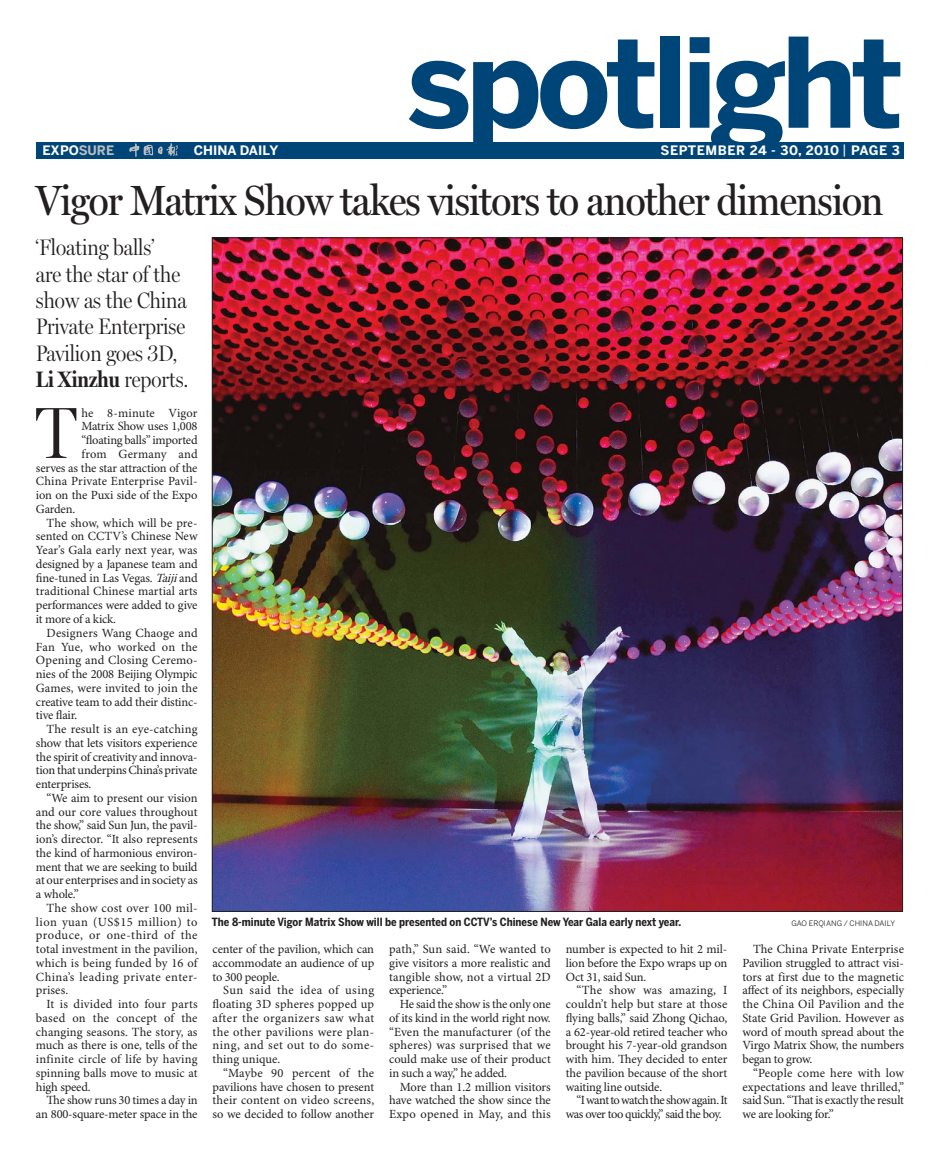
<style>
.page{position:relative;width:939px;height:1170px;background:#fff}
.page>*{position:absolute;margin:0;border:0;box-sizing:border-box;transform-origin:0 0}
.t1{font:700 123.12px "Benton Sans";letter-spacing:-.05em;color:#004578}
.t2{font:300 72.88px "Miller Headline";color:#231f20}
.t3{font:42.5px "Miller Headline";letter-spacing:-.02em;color:#231f20}
.t4{font:300 22.5px/26.2px "Miller Headline";color:#231f20}
.t5{font:700 13px "Benton Sans";letter-spacing:.04em;color:#fff}
.t6{font:700 13px "Benton Sans";color:#fff}
.t7{font:12.5px/13.8px "Minion Pro";letter-spacing:-.01em;color:#231f20;text-align:justify}
.t8{font:12.5px "Minion Pro";letter-spacing:.015em;color:#231f20}
.t9{font:12.5px "Minion Pro";letter-spacing:.01em;color:#231f20}
.t10{font:12.5px/13.8px "Minion Pro";letter-spacing:-.04em;color:#231f20}
.t11{font:12.5px "Minion Pro";letter-spacing:.035em;color:#231f20}
.t12{font:12.5px "Minion Pro";letter-spacing:.02em;color:#231f20}
.t13{font:12.5px "Minion Pro";letter-spacing:.04em;color:#231f20}
.t14{font:700 11.25px "Benton Sans Cond";color:#231f20}
.t15{font:7.5px "Benton Sans";color:#231f20}
.s1{color:#bbbdbf}
.s2{font-weight:400}
.s3{font-weight:700}
.s4{font-style:italic}
</style>
<div class="page">
<div style="left:36px;top:142px;width:867px;height:17px;background:#004578"></div>
<svg style="left:129px;top:143px;width:49px;height:14px"></svg>
<img style="left:214px;top:239px;width:687px;height:670px">
<h1 class="t1" style="left:406px;top:13px;width:499px">spotlight</h1>
<p class="t6" style="left:42px;top:143px;width:73px">EXPO<span class="s1">SURE</span></p>
<p class="t6" style="left:194px;top:143px;width:86px">CHINA DAILY</p>
<p class="t5" style="left:661px;top:143px;width:241px">SEPTEMBER 24 - 30, 2010 <span class="s2">|</span> PAGE 3</p>
<h3 class="t3" style="left:36px;top:183px;width:849px">Vigor Matrix Show takes visitors to another dimension</h3>
<h3 class="t4" style="left:36px;top:234px;width:154px">‘Floating balls’<br>are the star of the show as the China<br>Private Enterprise<br>Pavilion goes 3D,<br><span class="s3">Li Xinzhu</span> reports.</h3>
<h2 class="t2" style="left:36px;top:390px;width:42px">T</h2>
<p class="t9" style="left:81px;top:408px;width:118px">he 8-minute Vigor</p>
<p class="t7" style="left:81px;top:420px;width:118px">Matrix Show uses 1,008</p>
<p class="t7" style="left:81px;top:434px;width:118px">“floating balls” imported</p>
<p class="t8" style="left:81px;top:449px;width:118px">from Germany and</p>
<p class="t7" style="left:36px;top:462px;width:163px">serves as the star attraction of the</p>
<p class="t9" style="left:36px;top:476px;width:163px">China Private Enterprise Pavil-</p>
<p class="t7" style="left:36px;top:489px;width:163px">ion on the Puxi side of the Expo</p>
<p class="t7" style="left:36px;top:503px;width:41px">Garden.</p>
<p class="t8" style="left:47px;top:517px;width:152px">The show, which will be pre-</p>
<p class="t7" style="left:36px;top:530px;width:163px">sented on CCTV’s Chinese New</p>
<p class="t8" style="left:36px;top:545px;width:163px">Year’s Gala early next year, was</p>
<p class="t7" style="left:36px;top:558px;width:163px">designed by a Japanese team and</p>
<p class="t7" style="left:36px;top:572px;width:163px">fine-tuned in Las Vegas. <span class="s4">Taiji</span>and</p>
<p class="t9" style="left:36px;top:586px;width:163px">traditional Chinese martial arts</p>
<p class="t7" style="left:36px;top:599px;width:163px">performances were added to give</p>
<p class="t7" style="left:36px;top:613px;width:82px">it more of a kick.</p>
<p class="t8" style="left:47px;top:627px;width:153px">Designers Wang Chaoge and</p>
<p class="t9" style="left:36px;top:641px;width:163px">Fan Yue, who worked on the</p>
<p class="t8" style="left:36px;top:655px;width:163px">Opening and Closing Ceremo-</p>
<p class="t7" style="left:36px;top:668px;width:163px">nies of the 2008 Beijing Olympic</p>
<p class="t7" style="left:36px;top:682px;width:163px">Games, were invited to join the</p>
<p class="t7" style="left:36px;top:695px;width:163px">creative team to add their distinc-</p>
<p class="t7" style="left:36px;top:709px;width:43px">tive flair.</p>
<p class="t8" style="left:47px;top:724px;width:153px">The result is an eye-catching</p>
<p class="t7" style="left:36px;top:737px;width:163px">show that lets visitors experience</p>
<p class="t7" style="left:36px;top:750px;width:163px">the spirit of creativity and innova-</p>
<p class="t7" style="left:36px;top:764px;width:163px">tion that underpins China’s private</p>
<p class="t7" style="left:36px;top:778px;width:57px">enterprises.</p>
<p class="t7" style="left:47px;top:792px;width:153px">“We aim to present our vision</p>
<p class="t7" style="left:36px;top:805px;width:163px">and our core values throughout</p>
<p class="t7" style="left:36px;top:819px;width:163px">the show,” said Sun Jun, the pavil-</p>
<p class="t7" style="left:36px;top:833px;width:163px">ion’s director. “It also represents</p>
<p class="t7" style="left:36px;top:847px;width:163px">the kind of harmonious environ-</p>
<p class="t7" style="left:36px;top:860px;width:163px">ment that we are seeking to build</p>
<p class="t7" style="left:36px;top:874px;width:163px">at our enterprises and in society as</p>
<p class="t7" style="left:36px;top:888px;width:44px">a whole.”</p>
<p class="t12" style="left:47px;top:902px;width:153px">The show cost over 100 mil-</p>
<p class="t13" style="left:36px;top:916px;width:163px">lion yuan (US$15 million) to</p>
<p class="t11" style="left:36px;top:930px;width:163px">produce, or one-third of the</p>
<p class="t7" style="left:36px;top:943px;width:163px">total investment in the pavilion,</p>
<p class="t8" style="left:36px;top:957px;width:163px">which is being funded by 16 of</p>
<p class="t11" style="left:36px;top:971px;width:163px">China’s leading private enter-</p>
<p class="t7" style="left:36px;top:984px;width:34px">prises.</p>
<p class="t12" style="left:47px;top:999px;width:153px">It is divided into four parts</p>
<p class="t8" style="left:36px;top:1012px;width:163px">based on the concept of the</p>
<p class="t9" style="left:36px;top:1026px;width:163px">changing seasons. The story, as</p>
<p class="t7" style="left:36px;top:1039px;width:163px">much as there is one, tells of the</p>
<p class="t8" style="left:36px;top:1054px;width:163px">infinite circle of life by having</p>
<p class="t7" style="left:36px;top:1067px;width:163px">spinning balls move to music at</p>
<p class="t7" style="left:36px;top:1080px;width:56px">high speed.</p>
<p class="t7" style="left:47px;top:1094px;width:153px">The show runs 30 times a day in</p>
<p class="t7" style="left:36px;top:1108px;width:163px">an 800-square-meter space in the</p>
<p class="t14" style="left:212px;top:916px;width:471px">The 8-minute Vigor Matrix Show will be presented on CCTV’s Chinese New Year Gala early next year.</p>
<p class="t15" style="left:792px;top:920px;width:105px">GAO ERQIANG / CHINA DAILY</p>
<p class="t7" style="left:213px;top:943px;width:163px">center of the pavilion, which can accommodate an audience of up to 300 people.</p>
<p class="t7" style="left:213px;top:984px;width:163px;text-indent:11px">Sun said the idea of using floating 3D spheres popped up after the organizers saw what the other pavilions were plan&shy;ning, and set out to do some&shy;thing unique.</p>
<p class="t7" style="left:213px;top:1067px;width:163px;text-indent:11px">“Maybe 90 percent of the pavilions have chosen to present their content on video screens, so we decided to follow another</p>
<p class="t7" style="left:389px;top:943px;width:163px">path,” Sun said. “We wanted to give visitors a more realistic and tangible show, not a virtual 2D experience.”</p>
<p class="t7" style="left:389px;top:998px;width:163px;text-indent:11px">He said the show is the only one of its kind in the world right now. “Even the manufacturer (of the spheres) was surprised that we could make use of their product in such a way,” he added.</p>
<p class="t7" style="left:389px;top:1080px;width:163px;text-indent:11px">More than 1.2 million visitors have watched the show since the Expo opened in May, and this</p>
<p class="t7" style="left:566px;top:943px;width:163px">number is expected to hit 2 mil&shy;lion before the Expo wraps up on Oct 31, said Sun.</p>
<p class="t7" style="left:566px;top:984px;width:163px;text-indent:11px">“The show was amazing, I couldn’t help but stare at those flying balls,” said Zhong Qichao, a 62-year-old retired teacher who brought his 7-year-old grandson with him. They decided to enter the pavilion because of the short waiting line outside.</p>
<p class="t10" style="left:566px;top:1094px;width:163px;text-indent:11px">“I want to watch the show again. It was over too quickly,” said the boy.</p>
<p class="t7" style="left:742px;top:943px;width:163px;text-indent:11px">The China Private Enterprise Pavilion struggled to attract visi&shy;tors at first due to the magnetic affect of its neighbors, especially the China Oil Pavilion and the State Grid Pavilion. However as word of mouth spread about the Virgo Matrix Show, the numbers began to grow.</p>
<p class="t7" style="left:742px;top:1067px;width:163px;text-indent:11px">“People come here with low expectations and leave thrilled,” said Sun. “That is exactly the result we are looking for.”</p>
</div>
